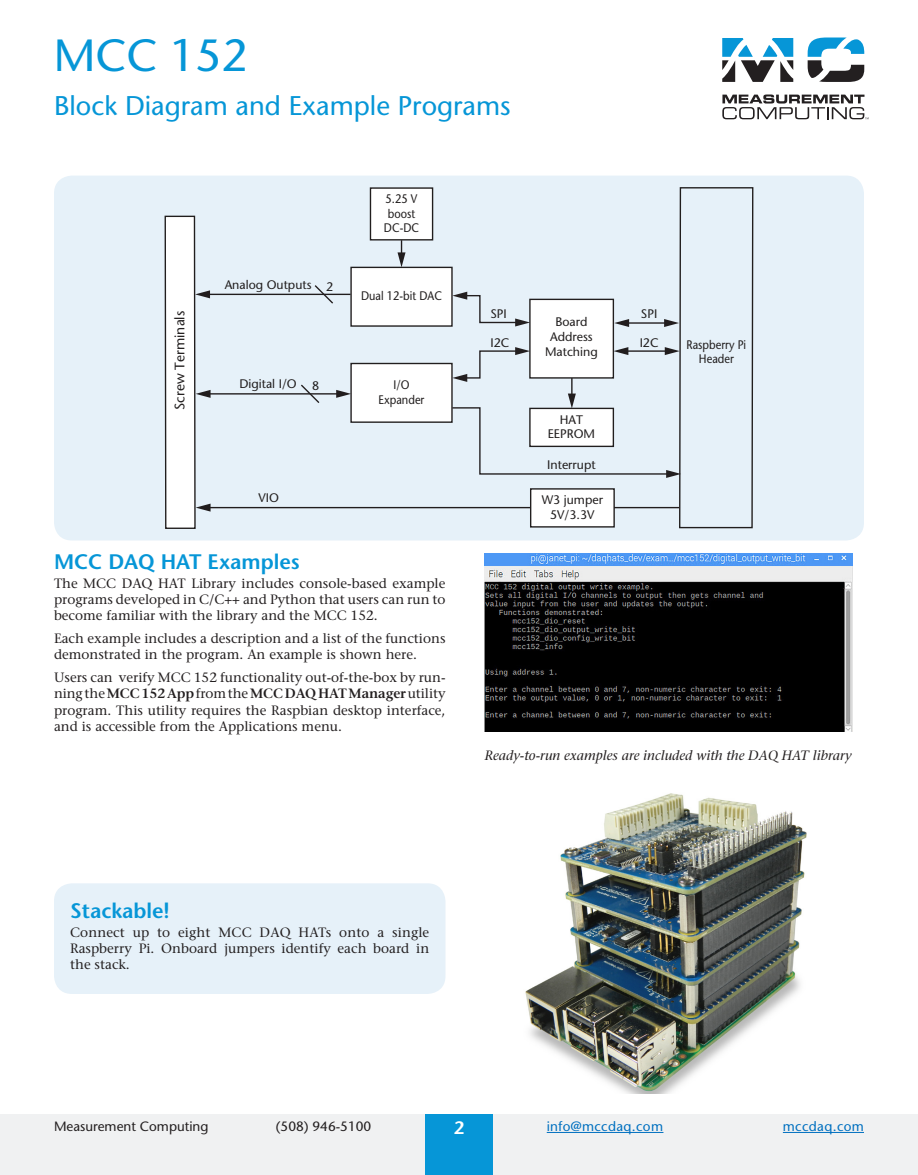
<style>
.page{position:relative;width:918px;height:1175px;background:#fff}
.page>*{position:absolute;margin:0;border:0;box-sizing:border-box;transform-origin:0 0}
.t1{font:45px "Stone Sans";color:#0696d7}
.t2{font:27px "Stone Sans";color:#0696d7}
.t3{font:600 21px "Stone Sans";color:#0696d7}
.t4{font:600 18px "Stone Sans";color:#fff}
.t5{font:500 13.8px "Stone Sans Std";color:#211e1e}
.t6{font:13.5px/16.2px "Stone Serif";color:#231f20;text-align:justify}
.t7{font:italic 13.5px "Stone Serif";color:#231f20}
.t8{font:13.5px "Stone Sans";color:#231f20}
.t9{font:13.5px "Stone Sans";letter-spacing:.025em;color:#0070c0}
.t10{font:500 12.45px/14.9px "Stone Sans Std";color:#211e1e;text-align:center}
.t11{font:500 12.45px/14.9px "Stone Sans Std";color:#211e1e;text-align:center;scale:.89 1}
.s1{font-weight:600}
</style>
<div class="page">
<svg style="left:722px;top:94px;width:147px;height:25px"></svg>
<svg style="left:722px;top:38px;width:71px;height:44px"></svg>
<svg style="left:808px;top:38px;width:56px;height:44px"></svg>
<div style="left:0;top:1114px;width:918px;height:60px;background:#f0f1f2"></div>
<div style="left:425px;top:1114px;width:68px;height:60px;background:#0696d7"></div>
<hr style="left:547px;top:1132px;width:116px;height:1px;background:#0070c0">
<hr style="left:783px;top:1132px;width:81px;height:1px;background:#0070c0">
<div style="left:54px;top:176px;width:810px;height:364px;background:#e6f1f9;border-radius:18px"></div>
<hr style="left:207px;top:294px;width:144px;height:1px;background:#211d1e">
<hr style="left:208px;top:393px;width:131px;height:1px;background:#211d1e">
<hr style="left:208px;top:507px;width:471px;height:1px;background:#211d1e">
<svg style="left:165px;top:215px;width:46px;height:314px"></svg>
<svg style="left:299px;top:187px;width:454px;height:342px"></svg>
<div style="left:531px;top:489px;width:83px;height:38px;background:#fff"></div>
<div style="left:530px;top:488px;width:85px;height:39px;border:1px solid #211e1e"></div>
<img style="left:525px;top:793px;width:282px;height:301px">
<div style="left:54px;top:883px;width:392px;height:111px;background:#e6f1f9;border-radius:18px"></div>
<img style="left:484px;top:553px;width:368px;height:178px">
<h1 class="t1" style="left:54px;top:29px;width:195px">MCC 152</h1>
<h2 class="t2" style="left:54px;top:89px;width:458px">Block Diagram and Example Programs</h2>
<p class="t10" style="left:225px;top:277px;width:110px">Analog Outputs 2</p>
<p class="t11" style="left:384px;top:191px;width:41px">5.25 V boost<br>DC-DC</p>
<p class="t11" style="left:361px;top:288px;width:92px">Dual 12-bit DAC</p>
<p class="t5" style="left:171px;top:410px;width:100px;rotate:-90deg">Screw Terminals</p>
<p class="t10" style="left:641px;top:306px;width:18px">SPI</p>
<p class="t10" style="left:491px;top:306px;width:18px">SPI</p>
<p class="t10" style="left:491px;top:335px;width:20px">I2C</p>
<p class="t10" style="left:545px;top:314px;width:54px">Board<br>Address<br>Matching</p>
<p class="t10" style="left:640px;top:335px;width:20px">I2C</p>
<p class="t10" style="left:239px;top:376px;width:59px">Digital I/O</p>
<p class="t11" style="left:379px;top:377px;width:53px">I/O<br>Expander</p>
<p class="t10" style="left:312px;top:378px;width:9px">8</p>
<p class="t10" style="left:548px;top:412px;width:49px">HAT<br>EEPROM</p>
<p class="t10" style="left:258px;top:490px;width:22px">VIO</p>
<h3 class="t3" style="left:54px;top:549px;width:247px">MCC DAQ HAT Examples</h3>
<p class="t6" style="left:54px;top:575px;width:393px">The MCC DAQ HAT Library includes console-based example programs developed in C/C++ and Python that users can run to become familiar with the library and the MCC 152.</p>
<p class="t6" style="left:54px;top:630px;width:393px">Each example includes a description and a list of the functions demonstrated in the program. An example is shown here.</p>
<p class="t6" style="left:54px;top:669px;width:393px">Users can verify MCC 152 functionality out-of-the-box by run&shy;ning the <span class="s1">MCC 152 App</span> from the <span class="s1">MCC DAQ HAT Manager</span> utility program. This utility requires the Raspbian desktop interface, and is accessible from the Applications menu.</p>
<p class="t10" style="left:547px;top:457px;width:50px">Interrupt</p>
<p class="t10" style="left:542px;top:492px;width:63px">W3 jumper<br>5V/3.3V</p>
<p class="t11" style="left:687px;top:337px;width:69px">Raspberry Pi<br>Header</p>
<h3 class="t3" style="left:70px;top:897px;width:101px">Stackable!</h3>
<p class="t6" style="left:70px;top:923px;width:361px">Connect up to eight MCC DAQ HATs onto a single Raspberry Pi. Onboard jumpers identify each board in the stack.</p>
<p class="t7" style="left:485px;top:747px;width:368px">Ready-to-run examples are included with the DAQ HAT library</p>
<p class="t8" style="left:54px;top:1118px;width:156px">Measurement Computing</p>
<p class="t8" style="left:276px;top:1118px;width:97px">(508) 946-5100</p>
<h3 class="t4" style="left:454px;top:1117px;width:12px">2</h3>
<p class="t9" style="left:547px;top:1118px;width:118px">info@mccdaq.com</p>
<p class="t9" style="left:783px;top:1118px;width:83px">mccdaq.com</p>
</div>
